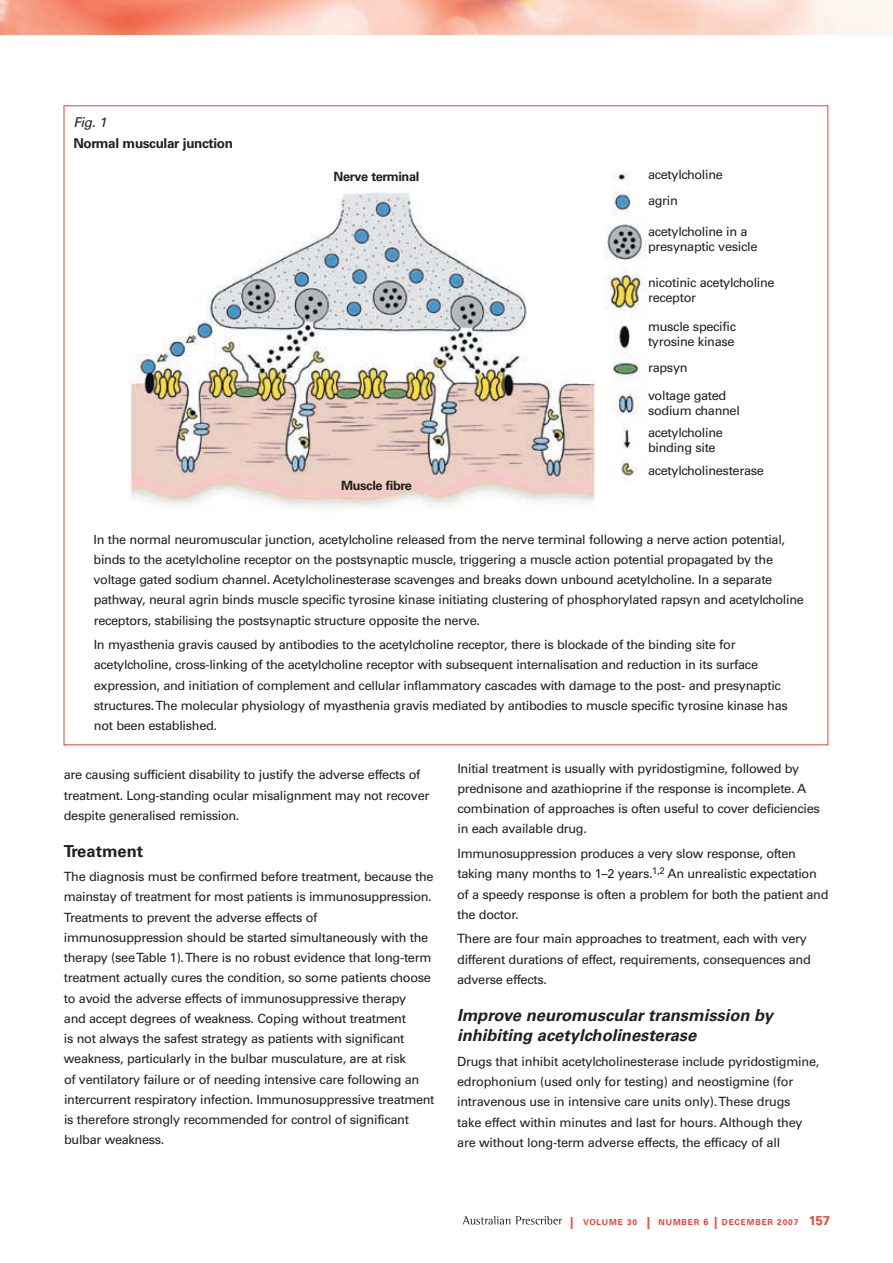
<style>
.page{position:relative;width:893px;height:1263px;background:#fff}
.page>*{position:absolute;margin:0;border:0;box-sizing:border-box;transform-origin:0 0}
.t1{font:italic 700 16.5px/20.2px "Univers LT";color:#231f20}
.t2{font:700 16.5px "Univers LT";color:#231f20}
.t3{font:700 13.5px "Univers LT";letter-spacing:-.025em;color:#231f20}
.t4{font:italic 13.5px "Univers LT";color:#231f20}
.t5{font:12.75px/20.2px "Univers LT";letter-spacing:-.025em;color:#231f20}
.t6{font:700 12.75px "Univers LT";letter-spacing:-.025em;color:#231f20}
.t7{font:700 8.25px "Univers LT";letter-spacing:.1em;color:#ee3f34}
.s1{font-size:12px}
.s2{font-size:9px}
.s3{font-size:12.75px}
</style>
<div class="page">
<svg style="left:463px;top:1216px;width:99px;height:8px"></svg>
<img style="left:0;top:0;width:893px;height:34px">
<img style="left:129px;top:173px;width:518px;height:336px">
<p class="t4" style="left:73px;top:114px;width:35px">Fig. 1</p>
<p class="t3" style="left:73px;top:135px;width:161px">Normal muscular junction</p>
<p class="t6" style="left:333px;top:169px;width:87px">Nerve terminal</p>
<p class="t6" style="left:341px;top:478px;width:72px">Muscle fibre</p>
<p class="t5" style="left:648px;top:162px;width:76px;line-height:25.8px">acetylcholine agrin</p>
<p class="t5" style="left:648px;top:224px;width:111px;line-height:15px">acetylcholine in a presynaptic vesicle</p>
<p class="t5" style="left:648px;top:275px;width:128px;line-height:15px">nicotinic acetylcholine receptor</p>
<p class="t5" style="left:648px;top:319px;width:89px;line-height:15px">muscle specific tyrosine kinase</p>
<p class="t5" style="left:648px;top:353px;width:80px;line-height:27.9px">rapsyn voltage gated</p>
<p class="t5" style="left:648px;top:399px;width:93px;line-height:22px">sodium channel acetylcholine</p>
<p class="t5" style="left:648px;top:435px;width:117px;line-height:23.2px">binding site acetylcholinesterase</p>
<p class="t5" style="left:94px;top:529px;width:712px">In the normal neuromuscular junction, acetylcholine released from the nerve terminal following a nerve action potential, binds to the acetylcholine receptor on the postsynaptic muscle, triggering a muscle action potential propagated by the voltage gated sodium channel. Acetylcholinesterase scavenges and breaks down unbound acetylcholine. In a separate pathway, neural agrin binds muscle specific tyrosine kinase initiating clustering of phosphorylated rapsyn and acetylcholine receptors, stabilising the postsynaptic structure opposite the nerve.</p>
<p class="t5" style="left:94px;top:635px;width:696px">In myasthenia gravis caused by antibodies to the acetylcholine receptor, there is blockade of the binding site for acetylcholine, cross-linking of the acetylcholine receptor with subsequent internalisation and reduction in its surface expression, and initiation of complement and cellular inflammatory cascades with damage to the post- and presynaptic structures.The molecular physiology of myasthenia gravis mediated by antibodies to muscle specific tyrosine kinase has not been established.</p>
<p class="t5" style="left:64px;top:765px;width:367px">are causing sufficient disability to justify the adverse effects of treatment. Long-standing ocular misalignment may not recover despite generalised remission.</p>
<p class="t2" style="left:64px;top:841px;width:81px">Treatment</p>
<p class="t5" style="left:64px;top:866px;width:372px">The diagnosis must be confirmed before treatment, because the mainstay of treatment for most patients is immunosuppression.<br>Treatments to prevent the adverse effects of immunosuppression should be started simultaneously with the therapy (seeTable 1).There is no robust evidence that long-term treatment actually cures the condition, so some patients choose to avoid the adverse effects of immunosuppressive therapy<br>and accept degrees of weakness. Coping without treatment<br>is not always the safest strategy as patients with significant weakness, particularly in the bulbar musculature, are at risk<br>of ventilatory failure or of needing intensive care following an intercurrent respiratory infection. Immunosuppressive treatment is therefore strongly recommended for control of significant bulbar weakness.</p>
<p class="t5" style="left:457px;top:758px;width:364px">Initial treatment is usually with pyridostigmine, followed by prednisone and azathioprine if the response is incomplete. A combination of approaches is often useful to cover deficiencies in each available drug.</p>
<p class="t5" style="left:457px;top:843px;width:373px">Immunosuppression produces a very slow response, often taking many months to 1–2 years.<sup>1,2</sup> An unrealistic expectation of a speedy response is often a problem for both the patient and the doctor.</p>
<p class="t5" style="left:457px;top:929px;width:355px">There are four main approaches to treatment, each with very different durations of effect, requirements, consequences and adverse effects.</p>
<p class="t1" style="left:457px;top:1005px;width:317px">Improve neuromuscular transmission by inhibiting acetylcholinesterase</p>
<p class="t5" style="left:457px;top:1051px;width:364px">Drugs that inhibit acetylcholinesterase include pyridostigmine, edrophonium (used only for testing) and neostigmine (for intravenous use in intensive care units only).These drugs<br>take effect within minutes and last for hours. Although they are without long-term adverse effects, the efficacy of all</p>
<p class="t7" style="left:570px;top:1217px;width:47px"><span class="s1">|</span> Volume</p>
<p class="t7" style="left:627px;top:1217px;width:204px">30 <span class="s1">|</span> NUMBER <span class="s2">6</span> <span class="s1">|</span> DECEMBER 2007 <span class="s3">157</span></p>
</div>
